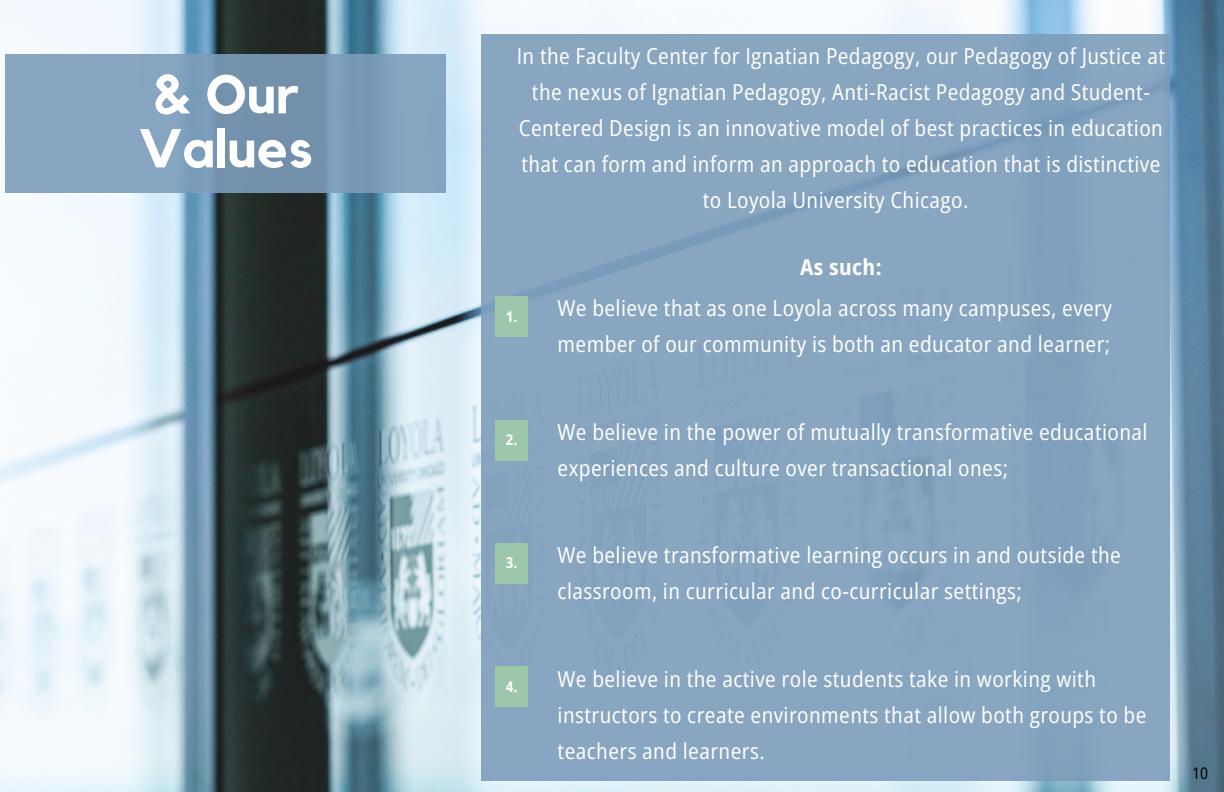
<style>
.page{position:relative;width:1224px;height:792px;background:#fff}
.page>*{position:absolute;margin:0;border:0;box-sizing:border-box;transform-origin:0 0}
.t1{font:700 54px "Kollektif";color:#fff}
.t2{font:semi-condensed 22px/36px "Open Sans";letter-spacing:.02em;color:#fff}
.t3{font:700 semi-condensed 22px "Open Sans";letter-spacing:.02em;color:#fff}
.t4{font:semi-condensed 16px "Open Sans";color:#000}
.t5{font:700 semi-condensed 14.8px "Open Sans";color:#fff}
</style>
<div class="page">
<img style="left:0;top:0;width:1224px;height:792px">
<svg style="left:6px;top:55px;width:440px;height:138px;background:#7f9eb9"></svg>
<div style="left:482px;top:34px;width:688px;height:747px;background:#88a6c1"></div>
<div style="left:495px;top:296px;width:33px;height:41px;background:#9cc7ab"></div>
<div style="left:495px;top:420px;width:33px;height:40px;background:#9cc7ab"></div>
<div style="left:495px;top:543px;width:33px;height:41px;background:#9cc7ab"></div>
<div style="left:495px;top:666px;width:33px;height:41px;background:#9cc7ab"></div>
<p class="t1" style="left:153px;top:70px;width:147px">&amp; Our</p>
<p class="t1" style="left:139px;top:124px;width:175px">Values</p>
<p class="t2" style="left:517px;top:37px;width:650px;text-align:center">In the Faculty Center for Ignatian Pedagogy, our Pedagogy of Justice at the nexus of Ignatian Pedagogy, Anti-Racist Pedagogy and Student-Centered Design is an innovative model of best practices in education that can form and inform an approach to education that is distinctive to Loyola University Chicago.</p>
<p class="t3" style="left:800px;top:251px;width:83px">As such:</p>
<p class="t5" style="left:506px;top:306px;width:13px">1.</p>
<p class="t2" style="left:558px;top:290px;width:556px">We believe that as one Loyola across many campuses, every member of our community is both an educator and learner;</p>
<p class="t5" style="left:506px;top:429px;width:13px">2.</p>
<p class="t2" style="left:558px;top:413px;width:591px">We believe in the power of mutually transformative educational experiences and culture over transactional ones;</p>
<p class="t5" style="left:506px;top:553px;width:13px">3.</p>
<p class="t2" style="left:558px;top:536px;width:565px">We believe transformative learning occurs in and outside the classroom, in curricular and co-curricular settings;</p>
<p class="t5" style="left:506px;top:676px;width:13px">4.</p>
<p class="t2" style="left:558px;top:660px;width:590px">We believe in the active role students take in working with instructors to create environments that allow both groups to be teachers and learners.</p>
<p class="t4" style="left:1192px;top:762px;width:17px">10</p>
</div>
